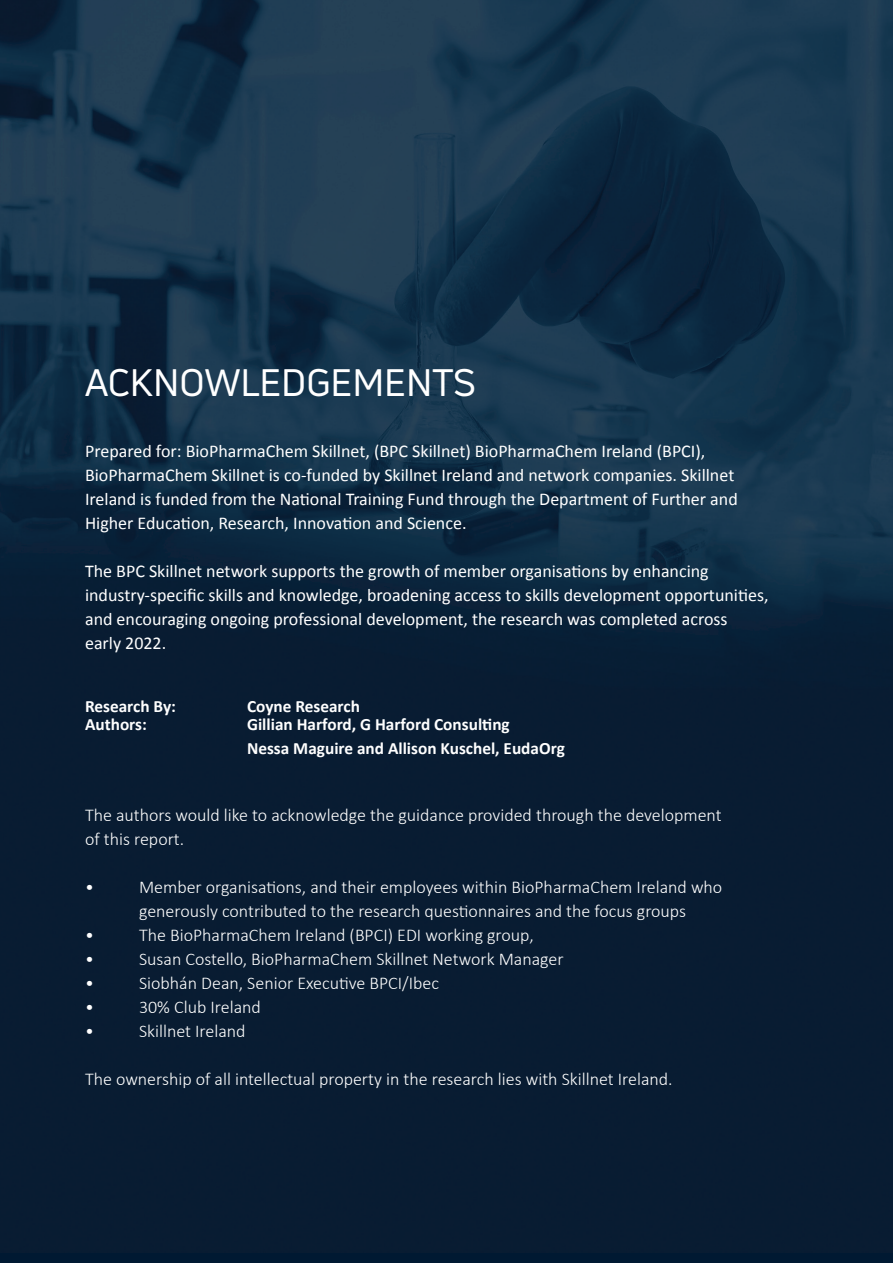
<style>
.page{position:relative;width:893px;height:1263px;background:#fff}
.page>*{position:absolute;margin:0;border:0;box-sizing:border-box;transform-origin:0 0}
.t1{font:37.5px "Uni Neue";color:#fff}
.Pa0{font:18px/24px "Calibri";color:#fff}
.Pa0-2{font:300 18px/24px "Calibri";color:#fff}
.Pa0-3{font:700 17.25px "Calibri";color:#fff}
</style>
<div class="page">
<img style="left:0;top:0;width:893px;height:1252px">
<p class="t1" style="left:85px;top:359px;width:392px">ACKNOWLEDGEMENTS</p>
<p class="Pa0" style="left:85px;top:438px;width:622px">Prepared for: BioPharmaChem Skillnet, (BPC Skillnet) BioPharmaChem Ireland (BPCI),</p>
<p class="Pa0" style="left:85px;top:462px;width:654px">BioPharmaChem Skillnet is co-funded by Skillnet Ireland and network companies. Skillnet<br>Ireland is funded from the National Training Fund through the Department of Further and<br>Higher Education, Research, Innovation and Science.</p>
<p class="Pa0" style="left:85px;top:558px;width:625px">The BPC Skillnet network supports the growth of member organisations by enhancing</p>
<p class="Pa0" style="left:85px;top:582px;width:685px">industry-specific skills and knowledge, broadening access to skills development opportunities,</p>
<p class="Pa0" style="left:85px;top:606px;width:644px">and encouraging ongoing professional development, the research was completed across</p>
<p class="Pa0" style="left:85px;top:630px;width:83px">early 2022.</p>
<p class="Pa0-3" style="left:85px;top:694px;width:92px">Research By:</p>
<p class="Pa0-3" style="left:247px;top:694px;width:114px">Coyne Research</p>
<p class="Pa0-3" style="left:85px;top:712px;width:63px">Authors:</p>
<p class="Pa0-3" style="left:247px;top:712px;width:264px">Gillian Harford, G Harford Consulting</p>
<p class="Pa0-3" style="left:247px;top:736px;width:319px">Nessa Maguire and Allison Kuschel, EudaOrg</p>
<p class="Pa0-2" style="left:85px;top:802px;width:638px">The authors would like to acknowledge the guidance provided through the development</p>
<p class="Pa0-2" style="left:85px;top:826px;width:101px">of this report.</p>
<p class="Pa0-2" style="left:85px;top:874px;width:10px">•</p>
<p class="Pa0-2" style="left:139px;top:874px;width:585px">Member organisations, and their employees within BioPharmaChem Ireland who generously contributed to the research questionnaires and the focus groups</p>
<p class="Pa0-2" style="left:85px;top:922px;width:10px">•</p>
<p class="Pa0-2" style="left:139px;top:922px;width:396px">The BioPharmaChem Ireland (BPCI) EDI working group,</p>
<p class="Pa0-2" style="left:85px;top:946px;width:10px">•</p>
<p class="Pa0-2" style="left:139px;top:946px;width:426px">Susan Costello, BioPharmaChem Skillnet Network Manager</p>
<p class="Pa0-2" style="left:85px;top:970px;width:10px">•</p>
<p class="Pa0-2" style="left:139px;top:970px;width:302px">Siobhán Dean, Senior Executive BPCI/Ibec</p>
<p class="Pa0-2" style="left:85px;top:994px;width:10px">•</p>
<p class="Pa0-2" style="left:139px;top:994px;width:123px">30% Club Ireland</p>
<p class="Pa0-2" style="left:85px;top:1018px;width:10px">•</p>
<p class="Pa0-2" style="left:139px;top:1018px;width:108px">Skillnet Ireland</p>
<p class="Pa0-2" style="left:85px;top:1066px;width:589px">The ownership of all intellectual property in the research lies with Skillnet Ireland.</p>
</div>
